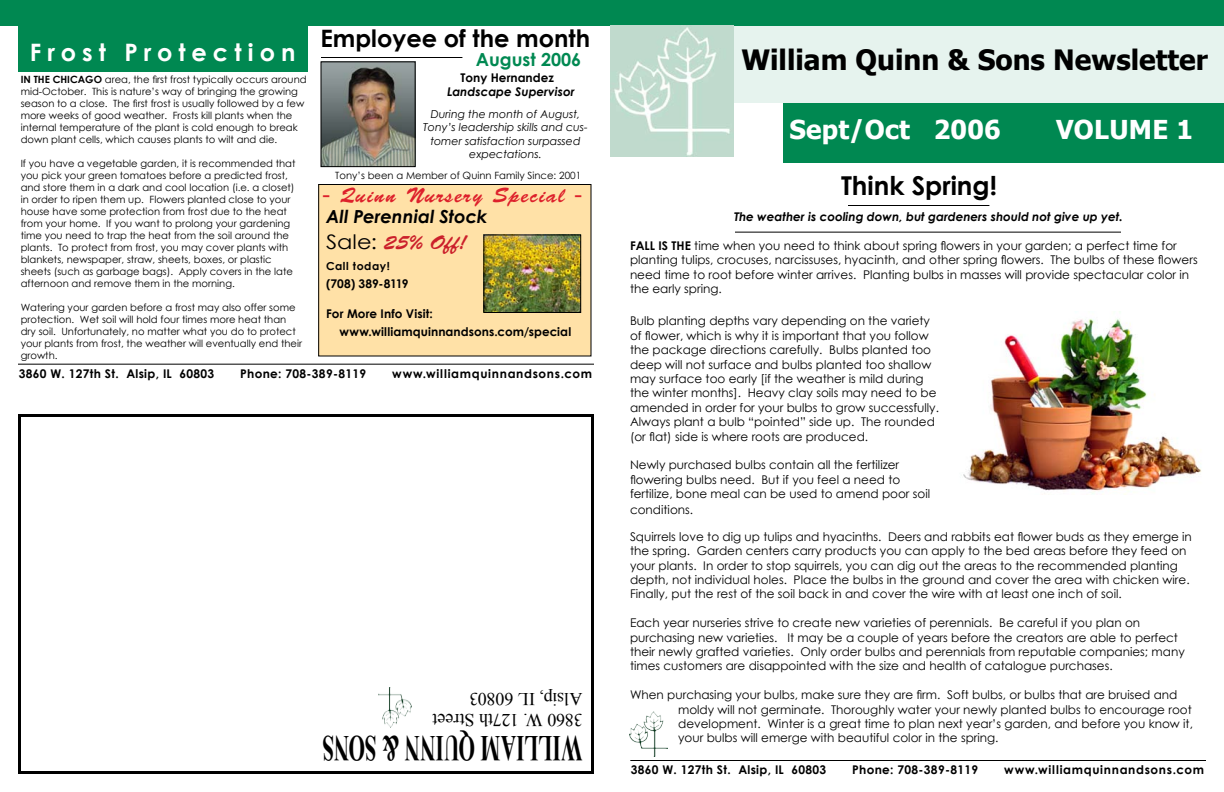
<style>
.page{position:relative;width:1224px;height:792px;background:#fff}
.page>*{position:absolute;margin:0;border:0;box-sizing:border-box;transform-origin:0 0}
.t1{font:700 36.2px "Times New Roman";letter-spacing:.01em;color:#000;scale:.58 1}
.t2{font:700 28px "Tahoma";color:#000}
.t3{font:700 26px "Tahoma";letter-spacing:.01em;color:#fff}
.t4{font:700 26px "Century Gothic";color:#000}
.t5{font:700 24px "Century Gothic";color:#000}
.t6{font:700 24px "Century Gothic";letter-spacing:.25em;color:#fff}
.t7{font:21px "Brush Script Std";letter-spacing:.075em;color:#dd202b}
.t8{font:20px "Brush Script Std";color:#cb202b;scale:1.12 1}
.t9{font:18px/21.6px "Times New Roman";letter-spacing:-.01em;color:#000}
.t10{font:italic 700 18px "Century Gothic";color:#000}
.t11{font:700 18px "Century Gothic";color:#008952}
.t12{font:12px/14.4px "Century Gothic";color:#000}
.t13{font:700 12px/17.4px "Century Gothic";letter-spacing:.025em;color:#000}
.t14{font:italic 700 12px "Century Gothic";color:#000}
.t15{font:700 12px "Century Gothic";letter-spacing:.06em;color:#000}
.t16{font:700 12px "Century Gothic";letter-spacing:-.01em;color:#000}
.t17{font:italic 11px/13.2px "Century Gothic";color:#000;text-align:center}
.t18{font:700 11px "Century Gothic";letter-spacing:.05em;color:#000}
.t19{font:10px/12px "Century Gothic";color:#000}
.s1{font-weight:700}
.s2{font-family:"Century Gothic";color:#000}
</style>
<div class="page">
<div style="left:319px;top:184px;width:272px;height:172px;background:#ffe1a7"></div>
<div style="left:318px;top:184px;width:274px;height:172px;border:1px solid #000"></div>
<hr style="left:321px;top:57px;width:141px;height:1px;background:#000">
<hr style="left:848px;top:205px;width:141px;height:1px;background:#000">
<hr style="left:735px;top:232px;width:386px;height:1px;background:#000">
<img style="left:322px;top:63px;width:92px;height:102px">
<div style="left:320px;top:61px;width:96px;height:106px;border:1px solid #000"></div>
<img style="left:485px;top:236px;width:94px;height:75px">
<div style="left:483px;top:234px;width:98px;height:79px;border:1px solid #000"></div>
<div style="left:783px;top:102px;width:441px;height:61px;background:#008851"></div>
<div style="left:726px;top:25px;width:498px;height:78px;background:#e6f3ee"></div>
<hr style="left:630px;top:760px;width:576px;height:1px;background:#000">
<img style="left:630px;top:712px;width:37px;height:45px">
<div style="left:18px;top:414px;width:576px;height:360px;border:3px solid #000"></div>
<img style="left:378px;top:687px;width:34px;height:41px">
<hr style="left:18px;top:364px;width:576px;height:1px;background:#000">
<div style="left:0;top:0;width:1224px;height:26px;background:#008851"></div>
<img style="left:611px;top:26px;width:123px;height:131px">
<div style="left:18px;top:26px;width:289px;height:46px;background:#008851"></div>
<img style="left:963px;top:318px;width:238px;height:177px">
<h3 class="t6" style="left:30px;top:34px;width:267px">Frost Protection</h3>
<p class="t19" style="left:21px;top:73px;width:287px"><span class="s1">In the Chicago</span> area, the first frost typically occurs around mid-October. This is nature’s way of bringing the growing season to a close. The first frost is usually followed by a few more weeks of good weather. Frosts kill plants when the internal temperature of the plant is cold enough to break down plant cells, which causes plants to wilt and die.</p>
<p class="t19" style="left:21px;top:157px;width:276px">If you have a vegetable garden, it is recommended that you pick your green tomatoes before a predicted frost, and store them in a dark and cool location (i.e. a closet) in order to ripen them up. Flowers planted close to your house have some protection from frost due to the heat from your home. If you want to prolong your gardening time you need to trap the heat from the soil around the plants. To protect from frost, you may cover plants with blankets, newspaper, straw, sheets, boxes, or plastic sheets (such as garbage bags). Apply covers in the late afternoon and remove them in the morning.</p>
<p class="t19" style="left:21px;top:301px;width:283px">Watering your garden before a frost may also offer some protection. Wet soil will hold four times more heat than dry soil. Unfortunately, no matter what you do to protect your plants from frost, the weather will eventually end their growth.</p>
<h3 class="t5" style="left:320px;top:20px;width:271px">Employee of the month</h3>
<h3 class="t11" style="left:476px;top:45px;width:107px">August 2006</h3>
<p class="t13" style="left:461px;top:68px;width:95px">Tony Hernandez</p>
<p class="t14" style="left:447px;top:83px;width:129px">Landscape Supervisor</p>
<p class="t17" style="left:423px;top:108px;width:166px">During the month of August,<br>Tony’s leadership skills and cus&shy;tomer satisfaction surpassed expectations.</p>
<p class="t19" style="left:335px;top:170px;width:248px">Tony’s been a Member of Quinn Family Since: 2001</p>
<h3 class="t7" style="left:323px;top:184px;width:260px">- Quinn Nursery Special -</h3>
<h3 class="t10" style="left:326px;top:203px;width:163px">All Perennial Stock</h3>
<h3 class="t8" style="left:326px;top:232px;width:127px"><span class="s2">Sale:</span> 25% Off!</h3>
<p class="t18" style="left:326px;top:258px;width:65px">Call today!</p>
<p class="t16" style="left:326px;top:274px;width:84px">(708) 389-8119</p>
<p class="t13" style="left:340px;top:305px;width:233px;text-indent:-13px">For More Info Visit: www.williamquinnandsons.com/special</p>
<p class="t13" style="left:19px;top:364px;width:197px">3860 W. 127th St. Alsip, IL 60803</p>
<p class="t13" style="left:240px;top:364px;width:127px">Phone: 708-389-8119</p>
<p class="t15" style="left:392px;top:365px;width:202px">www.williamquinnandsons.com</p>
<h3 class="t9" style="left:582px;top:731px;width:151px;rotate:-180deg">3860 W. 127th Street<br>Alsip, IL 60803</h3>
<h1 class="t1" style="left:582px;top:773px;width:449px;rotate:-180deg">WILLIAM QUINN &amp; SONS</h1>
<h2 class="t2" style="left:741px;top:40px;width:468px">William Quinn &amp; Sons Newsletter</h2>
<h3 class="t3" style="left:789px;top:111px;width:213px">Sept/Oct 2006</h3>
<h3 class="t3" style="left:1056px;top:111px;width:138px">VOLUME 1</h3>
<h3 class="t4" style="left:841px;top:165px;width:157px">Think Spring!</h3>
<p class="t14" style="left:734px;top:208px;width:390px">The weather is cooling down, but gardeners should not give up yet.</p>
<p class="t12" style="left:630px;top:238px;width:569px"><span class="s1">Fall is the</span> time when you need to think about spring flowers in your garden; a perfect time for planting tulips, crocuses, narcissuses, hyacinth, and other spring flowers. The bulbs of these flowers need time to root before winter arrives. Planting bulbs in masses will provide spectacular color in the early spring.</p>
<p class="t12" style="left:630px;top:314px;width:311px">Bulb planting depths vary depending on the variety of flower, which is why it is important that you follow the package directions carefully. Bulbs planted too deep will not surface and bulbs planted too shallow may surface too early [if the weather is mild during the winter months]. Heavy clay soils may need to be amended in order for your bulbs to grow successfully.<br>Always plant a bulb “pointed” side up. The rounded (or flat) side is where roots are produced.</p>
<p class="t12" style="left:630px;top:458px;width:302px">Newly purchased bulbs contain all the fertilizer flowering bulbs need. But if you feel a need to fertilize, bone meal can be used to amend poor soil</p>
<p class="t12" style="left:630px;top:502px;width:65px">conditions.</p>
<p class="t12" style="left:630px;top:529px;width:563px">Squirrels love to dig up tulips and hyacinths. Deers and rabbits eat flower buds as they emerge in the spring. Garden centers carry products you can apply to the bed areas before they feed on your plants. In order to stop squirrels, you can dig out the areas to the recommended planting depth, not individual holes. Place the bulbs in the ground and cover the area with chicken wire.<br>Finally, put the rest of the soil back in and cover the wire with at least one inch of soil.</p>
<p class="t12" style="left:630px;top:615px;width:556px">Each year nurseries strive to create new varieties of perennials. Be careful if you plan on purchasing new varieties. It may be a couple of years before the creators are able to perfect their newly grafted varieties. Only order bulbs and perennials from reputable companies; many times customers are disappointed with the size and health of catalogue purchases.</p>
<p class="t12" style="left:678px;top:687px;width:516px;text-indent:-48px">When purchasing your bulbs, make sure they are firm. Soft bulbs, or bulbs that are bruised and moldy will not germinate. Thoroughly water your newly planted bulbs to encourage root development. Winter is a great time to plan next year’s garden, and before you know it, your bulbs will emerge with beautiful color in the spring.</p>
<p class="t13" style="left:631px;top:760px;width:197px">3860 W. 127th St. Alsip, IL 60803</p>
<p class="t13" style="left:852px;top:760px;width:127px">Phone: 708-389-8119</p>
<p class="t15" style="left:1004px;top:760px;width:202px">www.williamquinnandsons.com</p>
</div>
